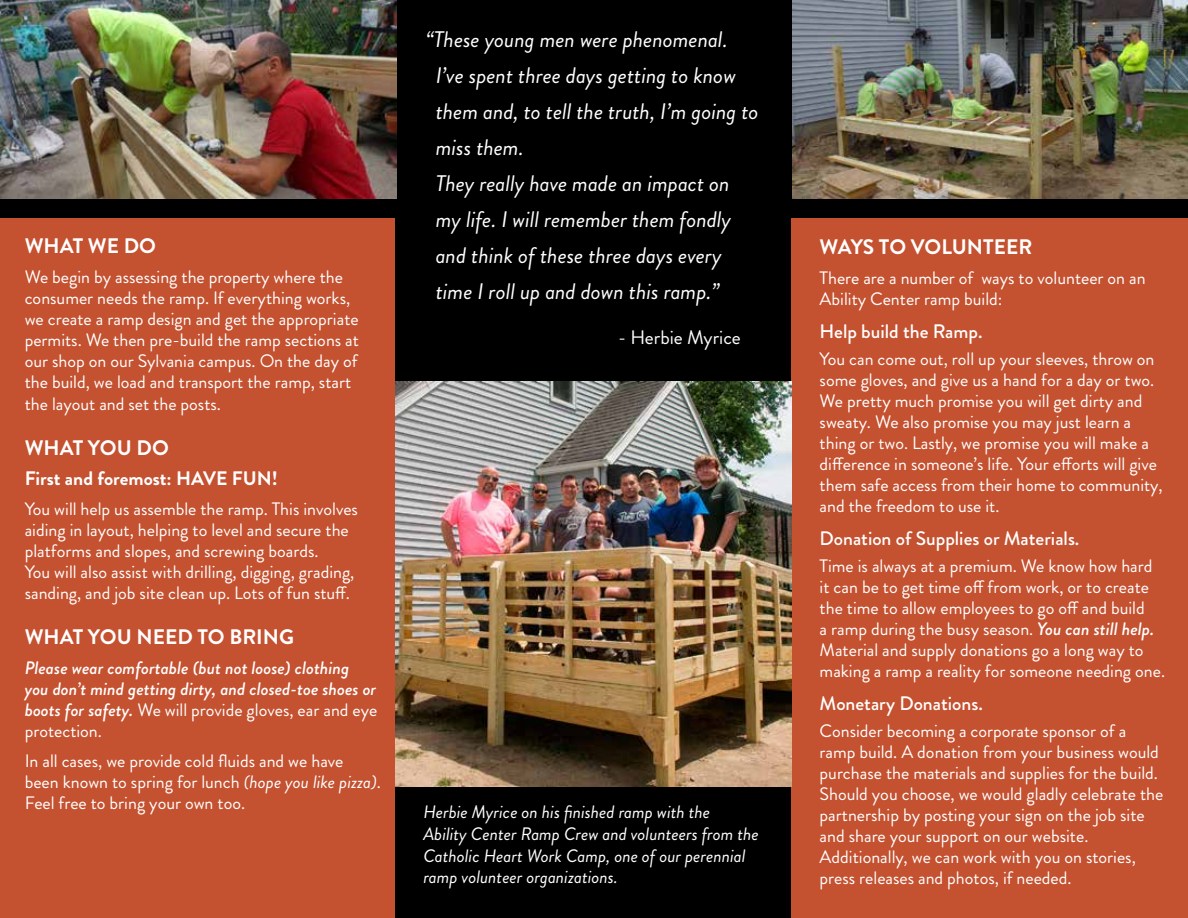
<style>
.page{position:relative;width:1188px;height:918px;background:#c45130}
.page>*{position:absolute;margin:0;border:0;box-sizing:border-box;transform-origin:0 0}
.t1{font:italic 22.5px/36px "Brandon Grotesque";color:#fff}
.t2{font:700 21px "Brandon Grotesque";color:#fff}
.t3{font:500 19.5px "Brandon Grotesque";color:#fff}
.t4{font:700 19.5px "Brandon Grotesque";color:#fff}
.t5{font:19.5px "Brandon Grotesque";color:#fff}
.t6{font:18px/21px "Brandon Grotesque";color:#fff}
.t7{font:italic 18px/21.6px "Brandon Grotesque";color:#fff}
.t8{font:italic 500 18px/21px "Brandon Grotesque";color:#fff}
.s1{font-weight:400;font-style:normal}
.s2{font-style:italic}
.s3{font-weight:500;font-style:italic}
</style>
<div class="page">
<div style="left:0;top:0;width:1188px;height:217px;background:#000"></div>
<img style="left:793px;top:0;width:395px;height:199px">
<img style="left:1px;top:0;width:395px;height:199px">
<div style="left:396px;top:202px;width:395px;height:716px;background:#000"></div>
<img style="left:396px;top:382px;width:395px;height:405px">
<p class="t2" style="left:25px;top:231px;width:133px">WHAT WE DO</p>
<p class="t6" style="left:25px;top:267px;width:336px">We begin by assessing the property where the consumer needs the ramp. If everything works, we create a ramp design and get the appropriate permits. We then pre-build the ramp sections at our shop on our Sylvania campus. On the day of the build, we load and transport the ramp, start the layout and set the posts.</p>
<p class="t2" style="left:25px;top:433px;width:146px">WHAT YOU DO</p>
<p class="t4" style="left:25px;top:465px;width:255px">First and foremost: HAVE FUN!</p>
<p class="t6" style="left:25px;top:499px;width:335px">You will help us assemble the ramp. This involves aiding in layout, helping to level and secure the platforms and slopes, and screwing boards.<br>You will also assist with drilling, digging, grading, sanding, and job site clean up. Lots of fun stuff.</p>
<p class="t2" style="left:25px;top:622px;width:271px">WHAT YOU NEED TO BRING</p>
<p class="t8" style="left:25px;top:658px;width:354px">Please wear comfortable (but not loose) clothing you don’t mind getting dirty, and closed-toe shoes or boots for safety. <span class="s1">We will provide gloves, ear and eye protection.</span></p>
<p class="t6" style="left:25px;top:751px;width:358px">In all cases, we provide cold fluids and we have been known to spring for lunch <span class="s2">(hope you like pizza)</span>.<br>Feel free to bring your own too.</p>
<p class="t1" style="left:436px;top:22px;width:324px;text-indent:-10px">“These young men were phenomenal.<br>I’ve spent three days getting to know them and, to tell the truth, I’m going to miss them.<br>They really have made an impact on my life. I will remember them fondly and think of these three days every time I roll up and down this ramp.”</p>
<p class="t5" style="left:618px;top:324px;width:124px">- Herbie Myrice</p>
<p class="t7" style="left:423px;top:802px;width:337px">Herbie Myrice on his finished ramp with the<br>Ability Center Ramp Crew and volunteers from the Catholic Heart Work Camp, one of our perennial ramp volunteer organizations.</p>
<p class="t2" style="left:820px;top:232px;width:214px">WAYS TO VOLUNTEER</p>
<p class="t6" style="left:820px;top:268px;width:328px">There are a number of ways to volunteer on an<br>Ability Center ramp build:</p>
<p class="t3" style="left:820px;top:318px;width:164px">Help build the Ramp.</p>
<p class="t6" style="left:820px;top:349px;width:344px">You can come out, roll up your sleeves, throw on some gloves, and give us a hand for a day or two.<br>We pretty much promise you will get dirty and sweaty. We also promise you may just learn a thing or two. Lastly, we promise you will make a difference in someone’s life. Your efforts will give them safe access from their home to community, and the freedom to use it.</p>
<p class="t3" style="left:820px;top:525px;width:261px">Donation of Supplies or Materials.</p>
<p class="t6" style="left:820px;top:556px;width:347px">Time is always at a premium. We know how hard it can be to get time off from work, or to create the time to allow employees to go off and build<br>a ramp during the busy season. <span class="s3">You can still help.<br></span>Material and supply donations go a long way to making a ramp a reality for someone needing one.</p>
<p class="t3" style="left:820px;top:690px;width:165px">Monetary Donations.</p>
<p class="t6" style="left:820px;top:721px;width:345px">Consider becoming a corporate sponsor of a ramp build. A donation from your business would purchase the materials and supplies for the build.<br>Should you choose, we would gladly celebrate the partnership by posting your sign on the job site and share your support on our website.<br>Additionally, we can work with you on stories, press releases and photos, if needed.</p>
</div>
